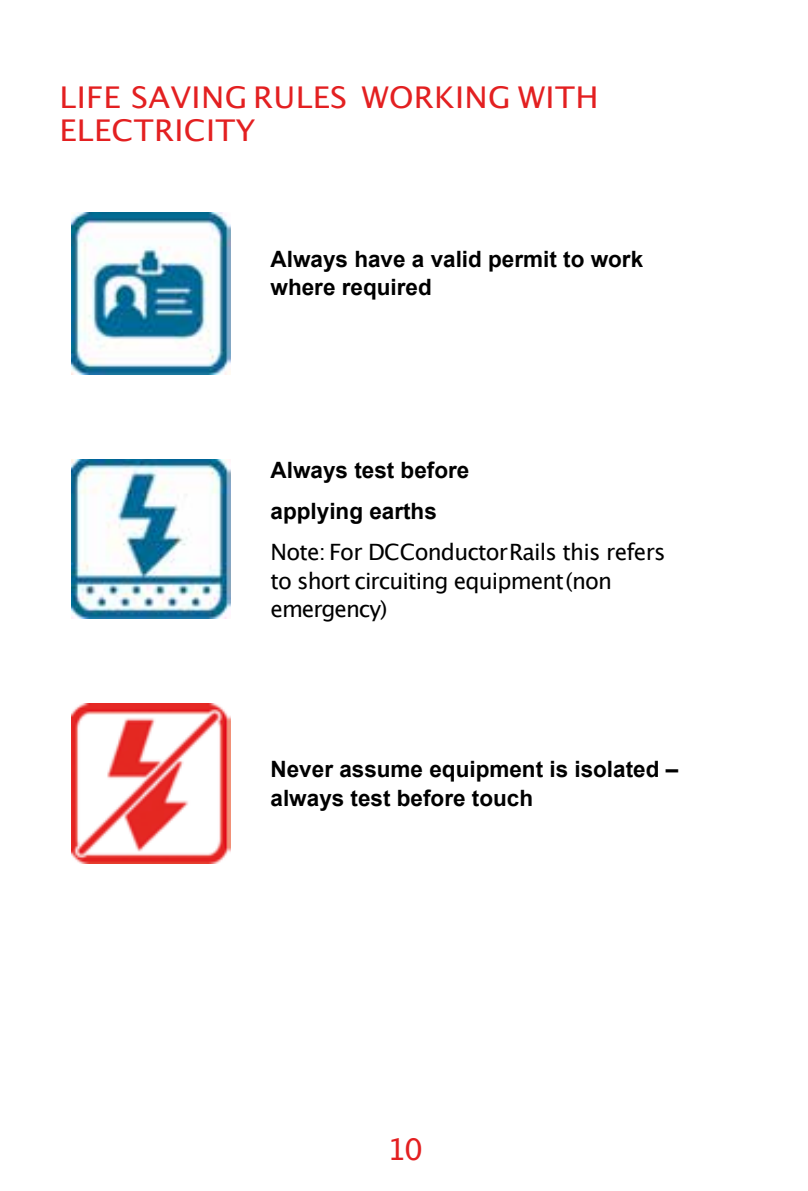
<style>
.page{position:relative;width:808px;height:1191px;background:#fff}
.page>*{position:absolute;margin:0;border:0;box-sizing:border-box;transform-origin:0 0}
.t1{font:30px/33px "Lucida Grande";letter-spacing:.01em;color:#e32021;scale:1.05 1}
.t2{font:30px "Lucida Grande";letter-spacing:.01em;color:#e32021}
.t3{font:700 22.5px/28.5px "Arial";color:#000}
.t4{font:22.5px/28.5px "Lucida Grande";letter-spacing:-.04em;color:#000}
</style>
<div class="page">
<img style="left:72px;top:212px;width:159px;height:162px">
<img style="left:72px;top:459px;width:159px;height:160px">
<img style="left:72px;top:704px;width:159px;height:159px">
<h1 class="t1" style="left:60px;top:83px;width:515px">LIFE SAVING RULES WORKING WITH<br>ELECTRICITY</h1>
<p class="t3" style="left:271px;top:247px;width:374px">Always have a valid permit to work where required</p>
<p class="t3" style="left:271px;top:451px;width:200px;line-height:41.4px">Always test before applying earths</p>
<p class="t4" style="left:271px;top:539px;width:397px">Note: For DCConductorRails this refers to short circuiting equipment(non emergency)</p>
<p class="t3" style="left:271px;top:757px;width:409px">Never assume equipment is isolated – always test before touch</p>
<h1 class="t2" style="left:387px;top:1136px;width:37px">10</h1>
</div>
